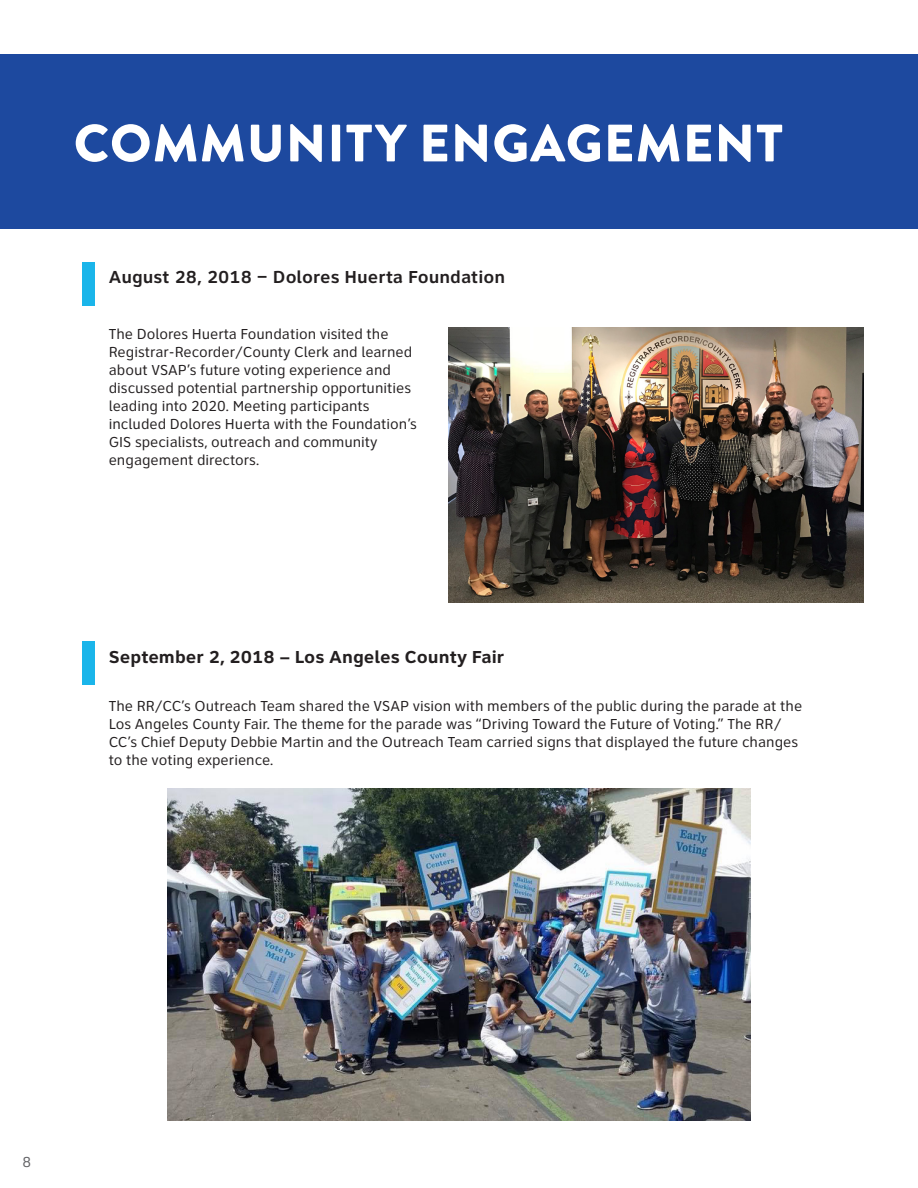
<style>
.page{position:relative;width:918px;height:1188px;background:#fff}
.page>*{position:absolute;margin:0;border:0;box-sizing:border-box;transform-origin:0 0}
.t1{font:900 52.5px "Brandon Grotesque";letter-spacing:.02em;color:#fff}
.t2{font:700 18px "Clearview ADA";color:#231f20}
.t3{font:700 18px "Clearview Text";color:#231f20}
.t4{font:15px/18px "Clearview ADA";color:#231f20}
.t5{font:15px "Clearview ADA";color:#636366}
</style>
<div class="page">
<div style="left:0;top:54px;width:918px;height:175px;background:#1d499f"></div>
<div style="left:83px;top:262px;width:12px;height:43px;background:#1ab5ea"></div>
<img style="left:448px;top:328px;width:416px;height:275px">
<div style="left:83px;top:642px;width:12px;height:43px;background:#1ab5ea"></div>
<img style="left:167px;top:788px;width:584px;height:332px">
<p class="t1" style="left:74px;top:106px;width:711px">COMMUNITY ENGAGEMENT</p>
<p class="t2" style="left:109px;top:265px;width:398px">August 28, 2018 – Dolores Huerta Foundation</p>
<p class="t4" style="left:109px;top:325px;width:310px">The Dolores Huerta Foundation visited the Registrar-Recorder/County Clerk and learned about VSAP’s future voting experience and discussed potential partnership opportunities leading into 2020. Meeting participants included Dolores Huerta with the Foundation’s GIS specialists, outreach and community engagement directors.</p>
<p class="t3" style="left:109px;top:646px;width:397px">September 2, 2018 – Los Angeles County Fair</p>
<p class="t4" style="left:109px;top:696px;width:695px">The RR/CC’s Outreach Team shared the VSAP vision with members of the public during the parade at the Los Angeles County Fair. The theme for the parade was “Driving Toward the Future of Voting.” The RR/ CC’s Chief Deputy Debbie Martin and the Outreach Team carried signs that displayed the future changes to the voting experience.</p>
<p class="t5" style="left:23px;top:1152px;width:10px">8</p>
</div>
